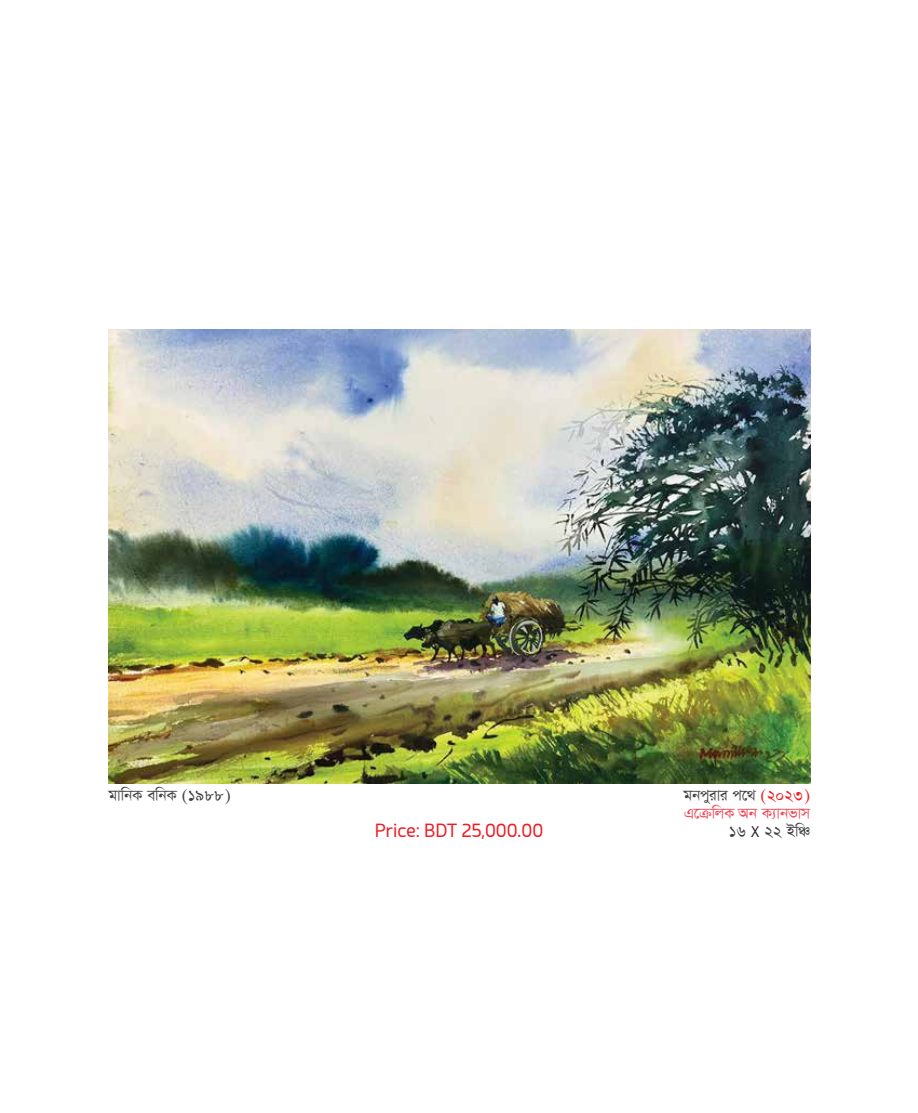
<style>
.page{position:relative;width:918px;height:1113px;background:#fff}
.page>*{position:absolute;margin:0;border:0;box-sizing:border-box;transform-origin:0 0}
.t1{font:18px/18px "Sutonny MJ";color:#ef4858}
.t2{font:18px "Sutonny MJ";color:#414042}
.t3{font:18px "Acephimere";color:#ed1d24}
.s1{color:#414042}
.s2{color:#ed1e25}
.s3{font-family:"Arial Narrow";font-size:15px;color:#231f20}
</style>
<div class="page">
<img style="left:108px;top:330px;width:702px;height:453px">
<p class="t2" style="left:109px;top:783px;width:123px">GVWBK EWBK (1988)</p>
<p class="t1" style="left:684px;top:786px;width:128px"><span class="s1">GBCYIVI C‡_</span> <span class="s2">(2023)<br></span>G‡ΜWJK AB K¨VBFVM</p>
<p class="t3" style="left:375px;top:817px;width:170px">Price: BDT 25,000.00</p>
<p class="t2" style="left:730px;top:819px;width:82px">16 <span class="s3">X</span> 22 BWÂ</p>
</div>
